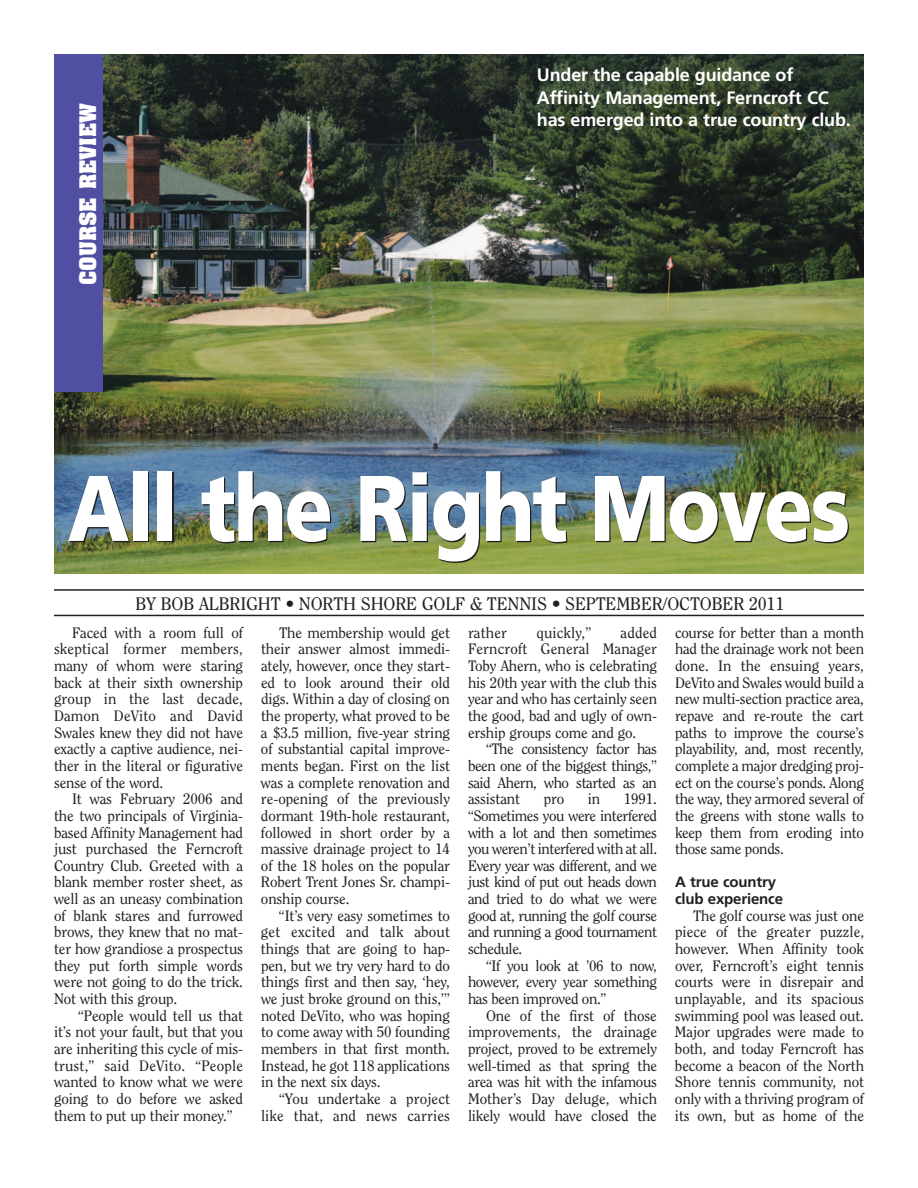
<style>
.page{position:relative;width:918px;height:1188px;background:#fff}
.page>*{position:absolute;margin:0;border:0;box-sizing:border-box;transform-origin:0 0}
.t1{font:900 93px "Frutiger";letter-spacing:-.025em;color:#fff;scale:.85 1}
.t2{font:700 22.5px "Aachen BT";color:#fff}
.t3{font:700 18px/22.5px "Frutiger";letter-spacing:-.01em;color:#fff}
.t4{font:18px "Clearface";letter-spacing:-.01em;color:#231f20}
.t5{font:15px/16.6px "Clearface";letter-spacing:-.01em;color:#231f20;text-align:justify}
.t6{font:15px/16.6px "Clearface";letter-spacing:.01em;color:#231f20;text-align:right}
.t7{font:700 15px/16.6px "Frutiger";letter-spacing:-.01em;color:#231f20}
</style>
<div class="page">
<img style="left:54px;top:54px;width:810px;height:519px">
<hr style="left:54px;top:589px;width:810px;height:2px;background:#231f20">
<hr style="left:54px;top:615px;width:810px;height:1px;background:#231f20">
<div style="left:54px;top:54px;width:49px;height:338px;background:#504fa1"></div>
<h2 class="t2" style="left:79px;top:285px;width:184px;rotate:-90deg">COURSE REVIEW</h2>
<p class="t3" style="left:537px;top:65px;width:315px">Under the capable guidance of<br>Affinity Management, Ferncroft CC has emerged into a true country club.</p>
<h1 class="t1" style="left:68px;top:471px;width:922px">All the Right Moves</h1>
<p class="t4" style="left:135px;top:596px;width:651px">BY BOB ALBRIGHT • NORTH SHORE GOLF &amp; TENNIS • SEPTEMBER/OCTOBER 2011</p>
<p class="t5" style="left:54px;top:625px;width:191px;text-indent:18px">Faced with a room full of skeptical former members, many of whom were staring back at their sixth ownership group in the last decade, Damon DeVito and David Swales knew they did not have exactly a captive audience, nei&shy;ther in the literal or figurative sense of the word.</p>
<p class="t5" style="left:54px;top:792px;width:191px;text-indent:18px">It was February 2006 and the two principals of Virginia&shy;based Affinity Management had just purchased the Ferncroft Country Club. Greeted with a blank member roster sheet, as well as an uneasy combination of blank stares and furrowed brows, they knew that no mat&shy;ter how grandiose a prospectus they put forth simple words were not going to do the trick.<br>Not with this group.</p>
<p class="t5" style="left:54px;top:1008px;width:191px;text-indent:24px">“People would tell us that it’s not your fault, but that you are inheriting this cycle of mis&shy;trust,” said DeVito. “People wanted to know what we were going to do before we asked them to put up their money.”</p>
<p class="t5" style="left:261px;top:625px;width:191px;text-indent:18px">The membership would get their answer almost immedi&shy;ately, however, once they start&shy;ed to look around their old digs. Within a day of closing on the property, what proved to be a $3.5 million, five-year string of substantial capital improve&shy;ments began. First on the list was a complete renovation and re-opening of the previously dormant 19th-hole restaurant, followed in short order by a massive drainage project to 14 of the 18 holes on the popular Robert Trent Jones Sr. champi&shy;onship course.</p>
<p class="t5" style="left:261px;top:908px;width:191px;text-indent:18px">“It’s very easy sometimes to get excited and talk about things that are going to hap&shy;pen, but we try very hard to do things first and then say, ‘hey, we just broke ground on this,’” noted DeVito, who was hoping to come away with 50 founding members in that first month.<br>Instead, he got 118 applications in the next six days.</p>
<p class="t6" style="left:261px;top:1091px;width:191px">“You undertake a project like that, and news carries</p>
<p class="t5" style="left:468px;top:625px;width:191px;text-indent:153px">added Ferncroft General Manager Toby Ahern, who is celebrating his 20th year with the club this year and who has certainly seen the good, bad and ugly of own&shy;ership groups come and go.</p>
<p class="t5" style="left:468px;top:742px;width:191px;text-indent:18px">“The consistency factor has been one of the biggest things,” said Ahern, who started as an assistant</p>
<p class="t5" style="left:468px;top:625px;width:41px">rather</p>
<p class="t6" style="left:536px;top:625px;width:56px">quickly,”</p>
<p class="t5" style="left:468px;top:792px;width:191px;text-indent:156px">1991. “Sometimes you were interfered with a lot and then sometimes you weren’t interfered with at all.<br>Every year was different, and we just kind of put out heads down and tried to do what we were good at, running the golf course and running a good tournament schedule.</p>
<p class="t5" style="left:468px;top:958px;width:191px;text-indent:18px">“If you look at ’06 to now, however, every year something has been improved on.”</p>
<p class="t5" style="left:468px;top:1008px;width:191px;text-indent:18px">One of the first of those improvements, the drainage project, proved to be extremely well-timed as that spring the area was hit with the infamous Mother’s Day deluge, which likely would have closed the</p>
<p class="t5" style="left:544px;top:792px;width:22px">pro</p>
<p class="t5" style="left:588px;top:792px;width:14px">in</p>
<p class="t5" style="left:675px;top:625px;width:191px">course for better than a month had the drainage work not been done. In the ensuing years, DeVito and Swales would build a new multi-section practice area, repave and re-route the cart paths to improve the course’s playability, and, most recently, complete a major dredging proj&shy;ect on the course’s ponds. Along the way, they armored several of the greens with stone walls to keep them from eroding into those same ponds.</p>
<p class="t7" style="left:675px;top:875px;width:110px">A true country club experience</p>
<p class="t5" style="left:675px;top:908px;width:191px;text-indent:18px">The golf course was just one piece of the greater puzzle, however. When Affinity took over, Ferncroft’s eight tennis courts were in disrepair and unplayable, and its spacious swimming pool was leased out.<br>Major upgrades were made to both, and today Ferncroft has become a beacon of the North Shore tennis community, not only with a thriving program of its own, but as home of the</p>
</div>
